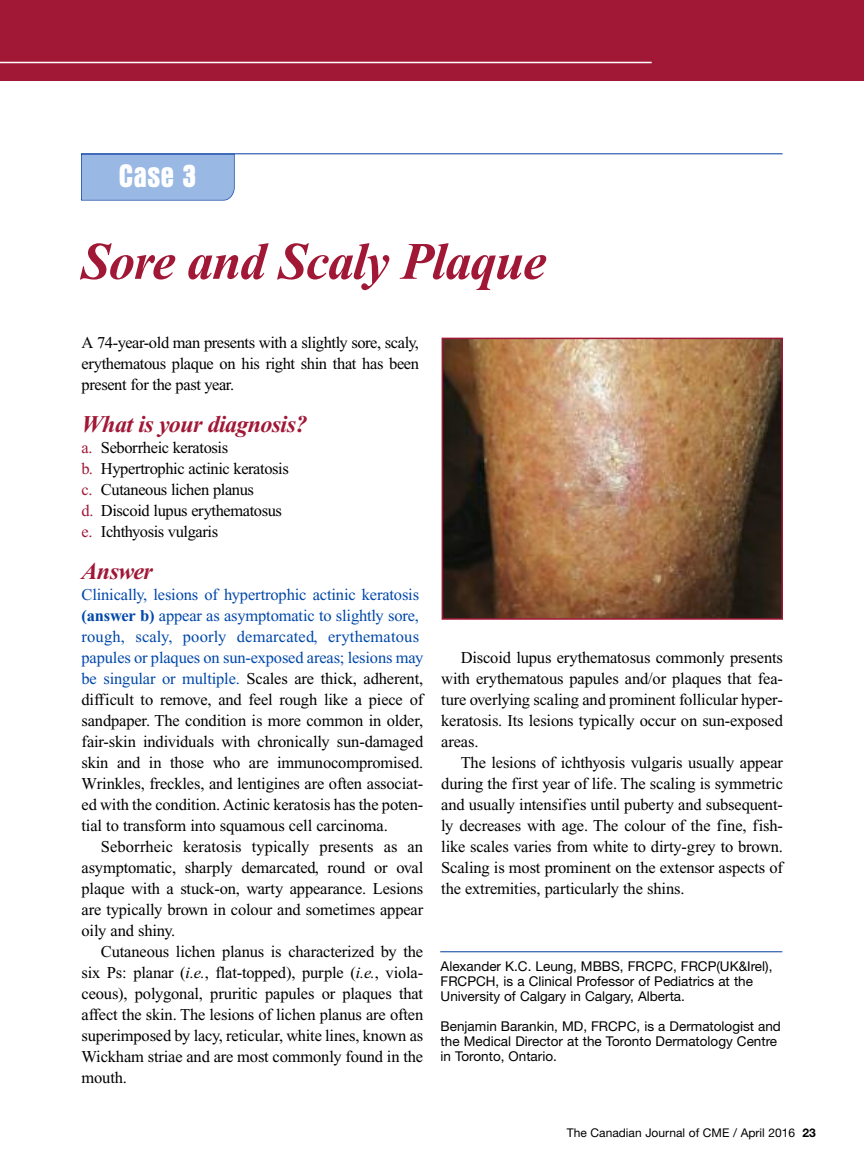
<style>
.page{position:relative;width:864px;height:1175px;background:#fff}
.page>*{position:absolute;margin:0;border:0;box-sizing:border-box;transform-origin:0 0}
.t1{font:italic 700 52.5px "Times";letter-spacing:-.025em;color:#a11837}
.t2{font:700 condensed 33px "Aurora BT";color:#fff}
.t3{font:italic 700 24px "Times";letter-spacing:-.025em;color:#a11837}
.t4{font:16.5px/21px "Times";letter-spacing:-.01em;color:#000;text-align:justify}
.t5{font:13.5px/15px "Helvetica Neue";color:#000}
.t6{font:12px "Helvetica Neue";color:#000}
.s1{color:#a11837}
.s2{color:#0048aa}
.s3{font-weight:700;color:#0048aa}
.s4{font-style:italic}
.s5{font-weight:700}
</style>
<div class="page">
<div style="left:81px;top:154px;width:154px;height:46px;background:#99b8e4"></div>
<hr style="left:81px;top:153px;width:702px;height:1px;background:#003ca2">
<img style="left:445px;top:341px;width:335px;height:275px">
<div style="left:442px;top:338px;width:341px;height:281px;border:2px solid #a11837"></div>
<hr style="left:440px;top:951px;width:342px;height:1px;background:#003ca2">
<div style="left:0;top:0;width:864px;height:81px;background:#a11837"></div>
<hr style="left:0;top:62px;width:652px;height:1px;background:#fff">
<h2 class="t2" style="left:119px;top:156px;width:79px">Case 3</h2>
<h1 class="t1" style="left:81px;top:244px;width:467px">Sore and Scaly Plaque</h1>
<p class="t4" style="left:82px;top:334px;width:339px">A 74-year-old man presents with a slightly sore, scaly, erythematous plaque on his right shin that has been present for the past year.</p>
<h3 class="t3" style="left:82px;top:416px;width:227px">What is your diagnosis?</h3>
<p class="t4" style="left:82px;top:439px;width:209px;text-align:left"><span class="s1">a.</span> Seborrheic keratosis<br><span class="s1">b.</span> Hypertrophic actinic keratosis <span class="s1">c.</span> Cutaneous lichen planus<br><span class="s1">d.</span> Discoid lupus erythematosus <span class="s1">e.</span> Ichthyosis vulgaris</p>
<h3 class="t3" style="left:82px;top:563px;width:73px">Answer</h3>
<p class="t4" style="left:82px;top:586px;width:343px;text-align:left"><span class="s2">Clinically, lesions of hypertrophic actinic keratosis </span><span class="s3">(answer b)</span> <span class="s2">appear as asymptomatic to slightly sore, rough, scaly, poorly demarcated, erythematous papules or plaques on sun-exposed areas; lesions may be singular or multiple.</span> Scales are thick, adherent, difficult to remove, and feel rough like a piece of sandpaper. The condition is more common in older, fair-skin individuals with chronically sun-damaged skin and in those who are immunocompromised.<br>Wrinkles, freckles, and lentigines are often associat&shy;ed with the condition.Actinic keratosis has the poten&shy;tial to transform into squamous cell carcinoma.</p>
<p class="t4" style="left:82px;top:838px;width:343px;text-indent:19px">Seborrheic keratosis typically presents as an asymptomatic, sharply demarcated, round or oval plaque with a stuck-on, warty appearance. Lesions are typically brown in colour and sometimes appear oily and shiny.</p>
<p class="t4" style="left:82px;top:943px;width:343px;text-indent:19px">Cutaneous lichen planus is characterized by the six Ps: planar (<span class="s4">i.e.</span>, flat-topped), purple (<span class="s4">i.e.</span>, viola&shy;ceous), polygonal, pruritic papules or plaques that affect the skin. The lesions of lichen planus are often superimposed by lacy, reticular, white lines, known as Wickham striae and are most commonly found in the mouth.</p>
<p class="t4" style="left:441px;top:649px;width:343px;text-indent:19px">Discoid lupus erythematosus commonly presents with erythematous papules and/or plaques that fea&shy;ture overlying scaling and prominent follicular hyper&shy;keratosis. Its lesions typically occur on sun-exposed areas.</p>
<p class="t4" style="left:441px;top:754px;width:343px;text-indent:19px">The lesions of ichthyosis vulgaris usually appear during the first year of life. The scaling is symmetric and usually intensifies until puberty and subsequent&shy;ly decreases with age. The colour of the fine, fish&shy;like scales varies from white to dirty-grey to brown.<br>Scaling is most prominent on the extensor aspects of the extremities, particularly the shins.</p>
<p class="t5" style="left:441px;top:960px;width:333px">Alexander K.C. Leung, MBBS, FRCPC, FRCP(UK&amp;Irel),<br>FRCPCH, is a Clinical Professor of Pediatrics at the<br>University of Calgary in Calgary, Alberta.</p>
<p class="t5" style="left:441px;top:1020px;width:342px">Benjamin Barankin, MD, FRCPC, is a Dermatologist and the Medical Director at the Toronto Dermatology Centre in Toronto, Ontario.</p>
<p class="t6" style="left:567px;top:1128px;width:250px">The Canadian Journal of CME / April 2016 <span class="s5">23</span></p>
</div>
